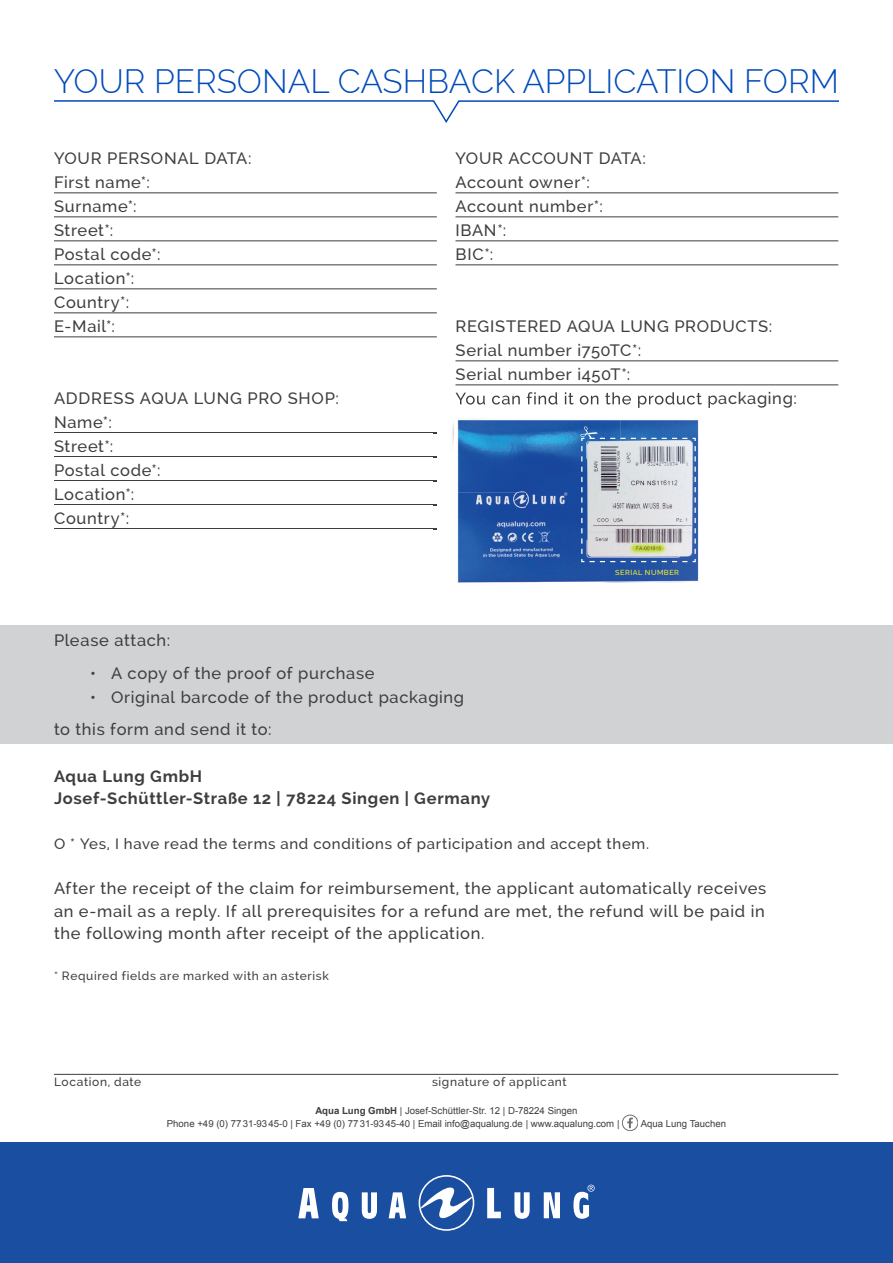
<style>
.page{position:relative;width:893px;height:1263px;background:#fff}
.page>*{position:absolute;margin:0;border:0;box-sizing:border-box;transform-origin:0 0}
.t1{font:300 33.15px "Raleway";color:#004aba}
.t2{font:500 16.5px/24px "Raleway";letter-spacing:.04em;color:#3e3e3f}
.t3{font:700 16.5px/22.5px "Raleway";letter-spacing:.04em;color:#3e3e3f}
.t4{font:500 15px "Raleway";letter-spacing:.045em;color:#3e3e3f}
.t5{font:500 12px "Raleway";letter-spacing:.055em;color:#3e3e3f}
.t6{font:9.6px/12.9px "Arial";color:#3e3e3f}
.t7{font:500 7.35px "Raleway";letter-spacing:.065em;color:#fff229}
.s1{font-weight:700}
</style>
<div class="page">
<div style="left:0;top:625px;width:893px;height:118px;background:#d1d2d4"></div>
<svg style="left:627px;top:1117px;width:6px;height:11px"></svg>
<div style="left:622px;top:1115px;width:16px;height:16px;border:1px solid #6c6d70;border-radius:50%"></div>
<hr style="left:54px;top:192px;width:383px;height:1px;background:#3e3e3f">
<hr style="left:54px;top:216px;width:383px;height:1px;background:#3e3e3f">
<hr style="left:54px;top:240px;width:383px;height:1px;background:#3e3e3f">
<hr style="left:54px;top:264px;width:383px;height:1px;background:#3e3e3f">
<hr style="left:54px;top:288px;width:383px;height:1px;background:#3e3e3f">
<hr style="left:54px;top:312px;width:383px;height:1px;background:#3e3e3f">
<hr style="left:54px;top:336px;width:383px;height:1px;background:#3e3e3f">
<hr style="left:54px;top:432px;width:383px;height:1px;background:#3e3e3f">
<hr style="left:54px;top:456px;width:383px;height:1px;background:#3e3e3f">
<hr style="left:54px;top:480px;width:383px;height:1px;background:#3e3e3f">
<hr style="left:54px;top:504px;width:383px;height:1px;background:#3e3e3f">
<hr style="left:54px;top:528px;width:383px;height:1px;background:#3e3e3f">
<hr style="left:455px;top:192px;width:383px;height:1px;background:#3e3e3f">
<hr style="left:455px;top:216px;width:383px;height:1px;background:#3e3e3f">
<hr style="left:455px;top:240px;width:383px;height:1px;background:#3e3e3f">
<hr style="left:455px;top:264px;width:383px;height:1px;background:#3e3e3f">
<hr style="left:455px;top:360px;width:383px;height:1px;background:#3e3e3f">
<hr style="left:455px;top:384px;width:383px;height:1px;background:#3e3e3f">
<hr style="left:54px;top:1074px;width:784px;height:1px;background:#3e3e3f">
<div style="left:0;top:1143px;width:893px;height:120px;background:#1a4ea1"></div>
<svg style="left:298px;top:1188px;width:21px;height:30px"></svg>
<svg style="left:332px;top:1192px;width:16px;height:29px"></svg>
<svg style="left:362px;top:1192px;width:15px;height:27px"></svg>
<svg style="left:389px;top:1192px;width:17px;height:26px"></svg>
<svg style="left:487px;top:1188px;width:14px;height:30px"></svg>
<svg style="left:514px;top:1192px;width:16px;height:27px"></svg>
<svg style="left:544px;top:1192px;width:16px;height:26px"></svg>
<svg style="left:573px;top:1184px;width:22px;height:35px"></svg>
<svg style="left:419px;top:1175px;width:55px;height:56px"></svg>
<svg style="left:54px;top:100px;width:785px;height:23px"></svg>
<img style="left:434px;top:392px;width:265px;height:191px">
<img style="left:456px;top:392px;width:258px;height:16px">
<svg style="left:580px;top:426px;width:116px;height:137px;background:#abb7c8"></svg>
<h1 class="t1" style="left:54px;top:62px;width:786px">YOUR PERSONAL CASHBACK APPLICATION FORM</h1>
<p class="t2" style="left:54px;top:147px;width:199px">YOUR PERSONAL DATA:<br>First name*:<br>Surname*:<br>Street*:<br>Postal code*:<br>Location*:<br>Country*:<br>E-Mail*:</p>
<p class="t2" style="left:54px;top:387px;width:287px">ADDRESS AQUA LUNG PRO SHOP:<br>Name*:<br>Street*:<br>Postal code*:<br>Location*:<br>Country*:</p>
<p class="t2" style="left:455px;top:147px;width:192px">YOUR ACCOUNT DATA:<br>Account owner*:<br>Account number*:<br>IBAN*:<br>BIC*:</p>
<p class="t2" style="left:455px;top:315px;width:318px">REGISTERED AQUA LUNG PRODUCTS:<br>Serial number i750TC*:<br>Serial number i450T*:</p>
<p class="t7" style="left:615px;top:568px;width:65px">SERIAL NUMBER</p>
<p class="t2" style="left:54px;top:628px;width:118px">Please attach:</p>
<p class="t2" style="left:90px;top:661px;width:286px">• A copy of the proof of purchase</p>
<p class="t2" style="left:54px;top:681px;width:412px;line-height:32.5px;text-indent:36px">• Original barcode of the product packaging to this form and send it to:</p>
<p class="t3" style="left:54px;top:765px;width:437px">Aqua Lung GmbH<br>Josef-Schüttler-Straße 12 | 78224 Singen | Germany</p>
<p class="t4" style="left:54px;top:835px;width:597px">O * Yes, I have read the terms and conditions of participation and accept them.</p>
<p class="t2" style="left:54px;top:877px;width:714px;line-height:22.5px;text-align:justify">After the receipt of the claim for reimbursement, the applicant automatically receives an e-mail as a reply. If all prerequisites for a refund are met, the refund will be paid in the following month after receipt of the application.</p>
<p class="t5" style="left:54px;top:969px;width:276px">* Required fields are marked with an asterisk</p>
<p class="t5" style="left:54px;top:1075px;width:89px">Location, date</p>
<p class="t5" style="left:432px;top:1075px;width:136px">signature of applicant</p>
<p class="t6" style="left:167px;top:1104px;width:454px;text-indent:148px"><span class="s1">Aqua Lung GmbH</span> | Josef-Schüttler-Str. 12 | D-78224 Singen<br>Phone +49 (0) 77 31-93 45-0 | Fax +49 (0) 77 31-93 45-40 | Email info@aqualung.de | www.aqualung.com |</p>
<p class="t6" style="left:641px;top:1117px;width:87px">Aqua Lung Tauchen</p>
</div>
